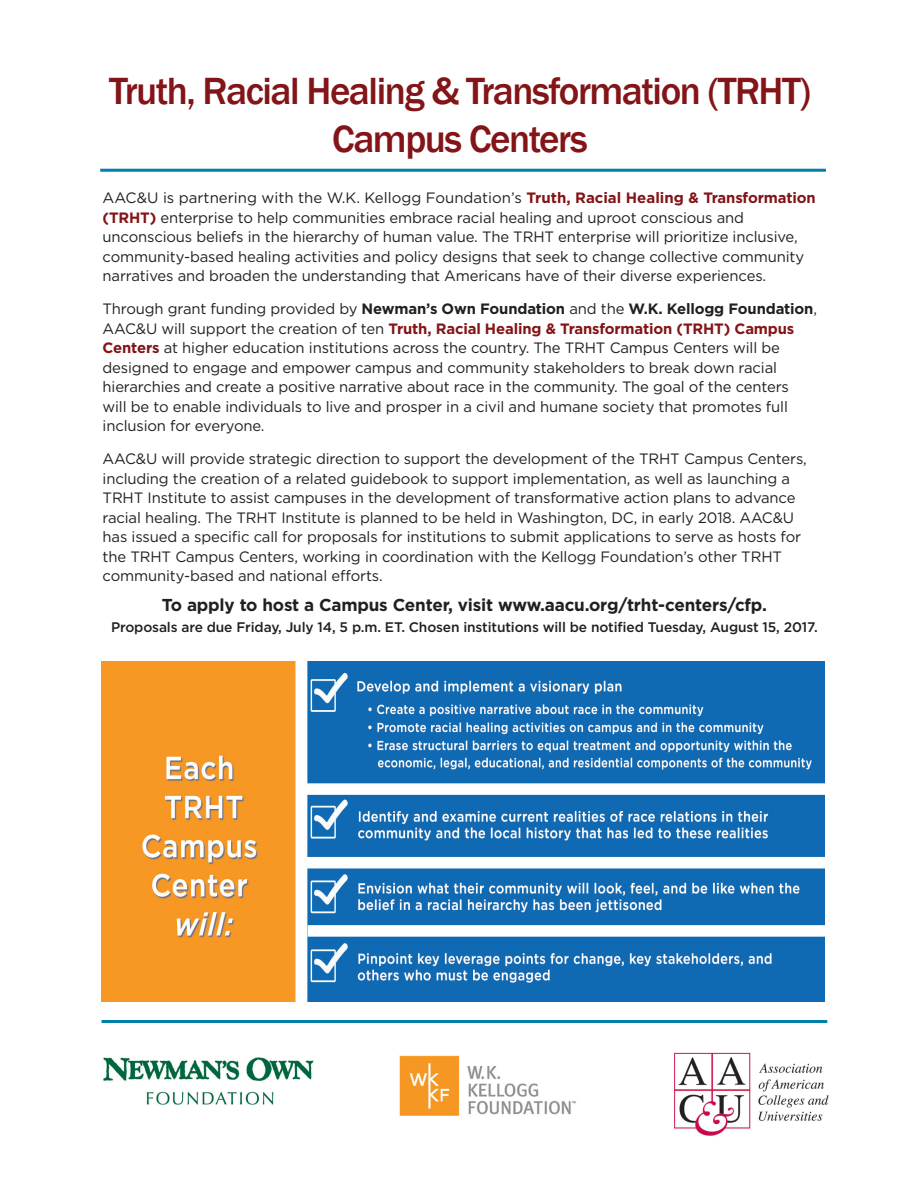
<style>
.page{position:relative;width:918px;height:1188px;background:#fff}
.page>*{position:absolute;margin:0;border:0;box-sizing:border-box;transform-origin:0 0}
.t1{font:500 39px/48px "Franklin Gothic";letter-spacing:-.04em;color:#831417;text-align:center}
.t2{font:700 17.25px "Gotham";letter-spacing:-.01em;color:#231f20}
.t3{font:15px/19.5px "Gotham";letter-spacing:-.01em;color:#231f20}
.t4{font:500 13.8px "Gotham";letter-spacing:-.01em;color:#231f20}
.s1{font-weight:700;color:#831417}
.s2{font-weight:700}
</style>
<div class="page">
<img style="left:101px;top:662px;width:724px;height:340px">
<img style="left:103px;top:1052px;width:726px;height:84px">
<hr style="left:100px;top:169px;width:726px;height:3px;background:#007fa9">
<hr style="left:102px;top:1020px;width:725px;height:3px;background:#007fa9">
<h1 class="t1" style="left:109px;top:68px;width:703px">Truth, Racial Healing &amp; Transformation (TRHT)<br>Campus Centers</h1>
<p class="t3" style="left:103px;top:188px;width:715px">AAC&amp;U is partnering with the W.K. Kellogg Foundation’s <span class="s1">Truth, Racial Healing &amp; Transformation (TRHT)</span> enterprise to help communities embrace racial healing and uproot conscious and unconscious beliefs in the hierarchy of human value. The TRHT enterprise will prioritize inclusive, community-based healing activities and policy designs that seek to change collective community narratives and broaden the understanding that Americans have of their diverse experiences.</p>
<p class="t3" style="left:103px;top:299px;width:716px">Through grant funding provided by <span class="s2">Newman’s Own Foundation</span> and the <span class="s2">W.K. Kellogg Foundation</span>, AAC&amp;U will support the creation of ten <span class="s1">Truth, Racial Healing &amp; Transformation (TRHT) Campus Centers</span> at higher education institutions across the country. The TRHT Campus Centers will be designed to engage and empower campus and community stakeholders to break down racial hierarchies and create a positive narrative about race in the community. The goal of the centers<br>will be to enable individuals to live and prosper in a civil and humane society that promotes full inclusion for everyone.</p>
<p class="t3" style="left:103px;top:449px;width:706px">AAC&amp;U will provide strategic direction to support the development of the TRHT Campus Centers, including the creation of a related guidebook to support implementation, as well as launching a TRHT Institute to assist campuses in the development of transformative action plans to advance racial healing. The TRHT Institute is planned to be held in Washington, DC, in early 2018. AAC&amp;U has issued a specific call for proposals for institutions to submit applications to serve as hosts for the TRHT Campus Centers, working in coordination with the Kellogg Foundation’s other TRHT community-based and national efforts.</p>
<p class="t2" style="left:162px;top:594px;width:607px">To apply to host a Campus Center, visit www.aacu.org/trht-centers/cfp.</p>
<p class="t4" style="left:111px;top:618px;width:708px">Proposals are due Friday, July 14, 5 p.m. ET. Chosen institutions will be notified Tuesday, August 15, 2017.</p>
</div>
